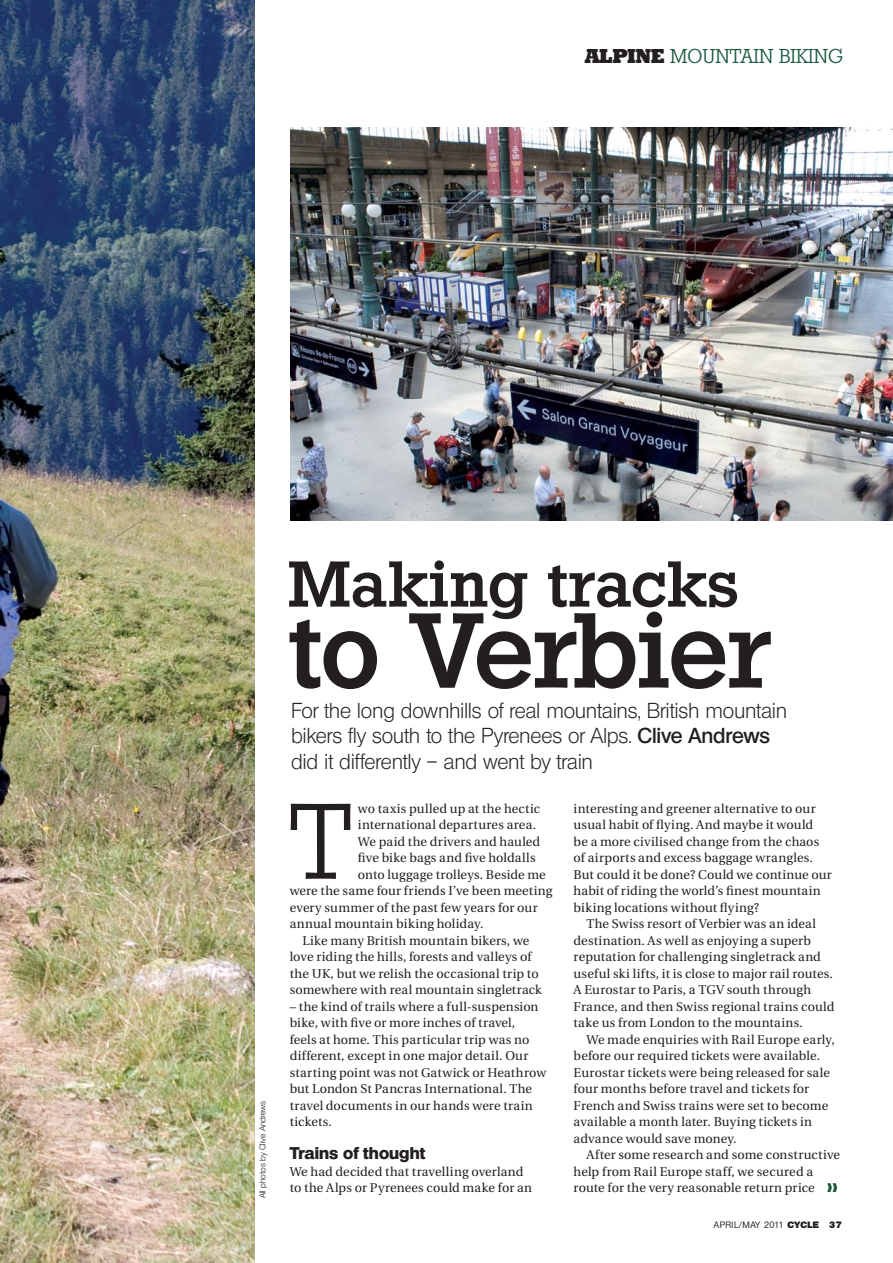
<style>
.page{position:relative;width:893px;height:1263px;background:#fff}
.page>*{position:absolute;margin:0;border:0;box-sizing:border-box;transform-origin:0 0}
._2ndPara{font:300 104.1px "Stafford";color:#231f20}
.Heading{font:500 103.5px "Stafford";letter-spacing:-.01em;color:#231f20}
.Heading-2{font:500 63px "Stafford";letter-spacing:.02em;color:#231f20}
.Strap{font:300 21px/25.5px "Olympia";letter-spacing:-.01em;color:#231f20}
._1stPara{font:300 19.5px "Stafford";color:#19583b}
._2ndPara-2{font:800 16.5px "Olympia";letter-spacing:.005em;color:#231f20}
._2ndPara-3{font:12.75px/16.5px "Utopia";letter-spacing:.01em;color:#231f20}
.t1{font:500 9px "Olympia";letter-spacing:.05em;color:#231f20}
.t2{font:300 8.25px "Helvetica Neue";letter-spacing:-.01em;color:#231f20}
.s1{font-weight:800;color:#231f20}
.s2{font-weight:600}
.s3{font-weight:800}
</style>
<div class="page">
<img style="left:0;top:0;width:255px;height:1263px">
<img style="left:291px;top:128px;width:602px;height:392px">
<p class="_1stPara" style="left:585px;top:44px;width:259px"><span class="s1">ALPINE</span> MOUNTAIN BIKING</p>
<p class="t2" style="left:257px;top:1198px;width:99px;rotate:-90deg">All photos by Clive Andrews</p>
<p class="Heading-2" style="left:288px;top:547px;width:452px">Making tracks</p>
<p class="Heading" style="left:288px;top:589px;width:482px">to Verbier</p>
<p class="Strap" style="left:291px;top:698px;width:498px">For the long downhills of real mountains, British mountain bikers fly south to the Pyrenees or Alps. <span class="s2">Clive Andrews </span>did it differently – and went by train</p>
<p class="_2ndPara" style="left:290px;top:781px;width:61px">T</p>
<p class="_2ndPara-3" style="left:358px;top:800px;width:184px">wo taxis pulled up at the hectic</p>
<p class="_2ndPara-3" style="left:358px;top:817px;width:180px">international departures area.</p>
<p class="_2ndPara-3" style="left:358px;top:833px;width:184px">We paid the drivers and hauled</p>
<p class="_2ndPara-3" style="left:358px;top:850px;width:179px">five bike bags and five holdalls</p>
<p class="_2ndPara-3" style="left:358px;top:866px;width:189px">onto luggage trolleys. Beside me</p>
<p class="_2ndPara-3" style="left:290px;top:883px;width:264px">were the same four friends I’ve been meeting</p>
<p class="_2ndPara-3" style="left:290px;top:899px;width:249px">every summer of the past few years for our</p>
<p class="_2ndPara-3" style="left:290px;top:916px;width:195px">annual mountain biking holiday.</p>
<p class="_2ndPara-3" style="left:290px;top:932px;width:254px;text-indent:13px">Like many British mountain bikers, we love riding the hills, forests and valleys of the UK, but we relish the occasional trip to somewhere with real mountain singletrack</p>
<p class="_2ndPara-3" style="left:290px;top:998px;width:258px">– the kind of trails where a full-suspension bike, with five or more inches of travel,<br>feels at home. This particular trip was no different, except in one major detail. Our starting point was not Gatwick or Heathrow but London St Pancras International. The travel documents in our hands were train tickets.</p>
<p class="_2ndPara-2" style="left:290px;top:1144px;width:137px">Trains of thought</p>
<p class="_2ndPara-3" style="left:290px;top:1163px;width:244px">We had decided that travelling overland to the Alps or Pyrenees could make for an</p>
<p class="_2ndPara-3" style="left:574px;top:800px;width:260px">interesting and greener alternative to our usual habit of flying. And maybe it would<br>be a more civilised change from the chaos of airports and excess baggage wrangles.<br>But could it be done? Could we continue our habit of riding the world’s finest mountain biking locations without flying?</p>
<p class="_2ndPara-3" style="left:574px;top:916px;width:262px;text-indent:13px">The Swiss resort of Verbier was an ideal destination. As well as enjoying a superb reputation for challenging singletrack and useful ski lifts, it is close to major rail routes.<br>A Eurostar to Paris, a TGV south through France, and then Swiss regional trains could take us from London to the mountains.</p>
<p class="_2ndPara-3" style="left:574px;top:1031px;width:263px;text-indent:13px">We made enquiries with Rail Europe early, before our required tickets were available.<br>Eurostar tickets were being released for sale four months before travel and tickets for French and Swiss trains were set to become available a month later. Buying tickets in advance would save money.</p>
<p class="_2ndPara-3" style="left:574px;top:1147px;width:268px;text-indent:13px">After some research and some constructive help from Rail Europe staff, we secured a route for the very reasonable return price</p>
<p class="t1" style="left:714px;top:1219px;width:130px">APRIL/MAY 2011 <span class="s3">CYCLE 37</span></p>
</div>
